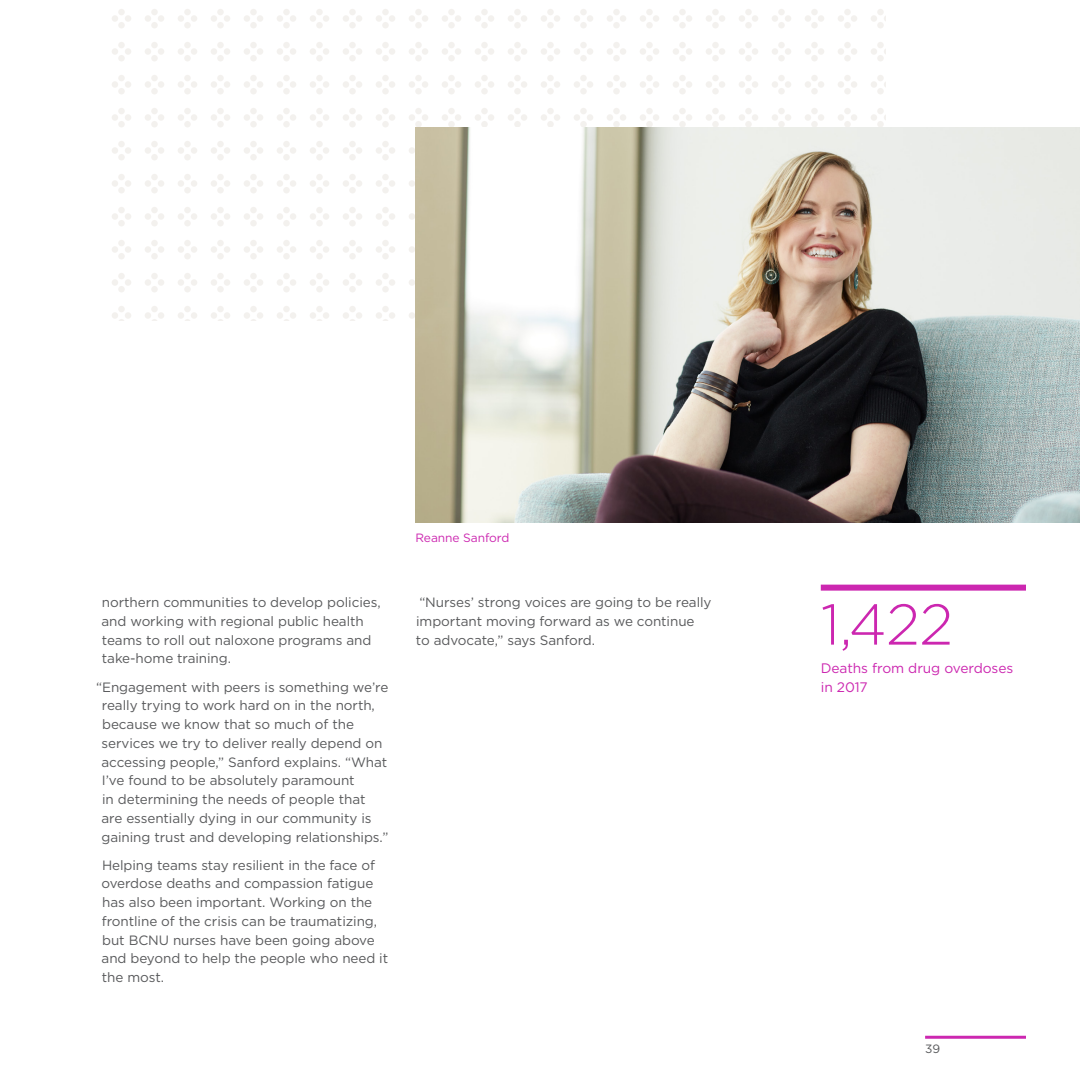
<style>
.page{position:relative;width:1080px;height:1080px;background:#fff}
.page>*{position:absolute;margin:0;border:0;box-sizing:border-box;transform-origin:0 0}
.t1{font:300 57.3px "Gotham";color:#cc27b0}
.t2{font:13.8px/18.8px "Gotham";letter-spacing:-.005em;color:#cc27b0}
.t3{font:13.5px/18.8px "Gotham";letter-spacing:-.005em;color:#58595b}
.t4{font:12px "Gotham";letter-spacing:-.005em;color:#cc27b0}
.t5{font:12px "Gotham";color:#58595b}
</style>
<div class="page">
<hr style="left:925px;top:1036px;width:101px;height:3px;background:#cc27b0">
<svg style="left:112px;top:9px;width:774px;height:312px"></svg>
<img style="left:416px;top:127px;width:664px;height:396px">
<div style="left:821px;top:585px;width:205px;height:6px;background:#cc27b0"></div>
<p class="t3" style="left:102px;top:593px;width:281px">northern communities to develop policies, and working with regional public health teams to roll out naloxone programs and take-home training.</p>
<p class="t3" style="left:101px;top:677px;width:288px;text-indent:-5px">“Engagement with peers is something we’re really trying to work hard on in the north, because we know that so much of the services we try to deliver really depend on accessing people,” Sanford explains. “What I’ve found to be absolutely paramount<br>in determining the needs of people that are essentially dying in our community is gaining trust and developing relationships.”</p>
<p class="t3" style="left:101px;top:855px;width:288px">Helping teams stay resilient in the face of overdose deaths and compassion fatigue has also been important. Working on the frontline of the crisis can be traumatizing, but BCNU nurses have been going above and beyond to help the people who need it the most.</p>
<p class="t4" style="left:416px;top:530px;width:95px">Reanne Sanford</p>
<p class="t3" style="left:416px;top:593px;width:297px">“Nurses’ strong voices are going to be really important moving forward as we continue to advocate,” says Sanford.</p>
<h1 class="t1" style="left:821px;top:593px;width:134px">1,422</h1>
<p class="t2" style="left:821px;top:658px;width:194px">Deaths from drug overdoses in 2017</p>
<p class="t5" style="left:925px;top:1041px;width:17px">39</p>
</div>
